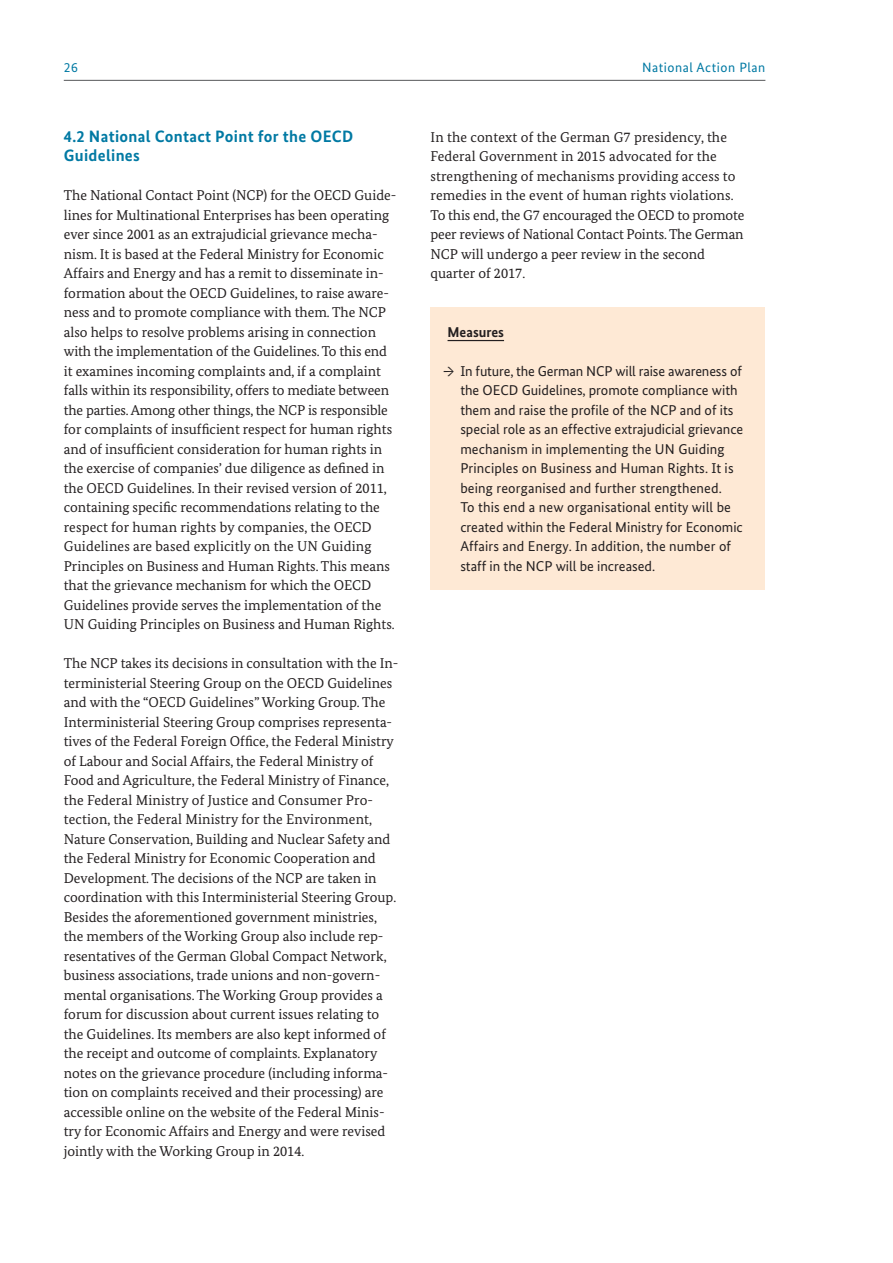
<style>
.page{position:relative;width:893px;height:1263px;background:#fff}
.page>*{position:absolute;margin:0;border:0;box-sizing:border-box;transform-origin:0 0}
.t1{font:700 16.5px/19.5px "Bundes Sans";letter-spacing:.02em;color:#0079a3}
.t2{font:14.25px/19.5px "Bundes Serif";color:#231f20}
.t3{font:14.25px/19.5px "Bundes Sans";color:#231f20}
.t4{font:700 14.25px "Bundes Sans";color:#231f20}
.t5{font:13.5px "Bundes Sans";letter-spacing:.04em;color:#0079a3}
.s1{font-family:"Bundes Serif"}
</style>
<div class="page">
<hr style="left:64px;top:80px;width:701px;height:1px;background:#57585a">
<div style="left:431px;top:308px;width:334px;height:282px;background:#fee9d5"></div>
<hr style="left:448px;top:340px;width:56px;height:1px;background:#231f20">
<p class="t5" style="left:64px;top:59px;width:16px">26</p>
<p class="t5" style="left:642px;top:59px;width:125px">National Action Plan</p>
<p class="t1" style="left:64px;top:126px;width:291px">4.2 National Contact Point for the OECD<br>Guidelines</p>
<p class="t2" style="left:64px;top:185px;width:334px">The National Contact Point (NCP) for the OECD Guide&shy;lines for Multinational Enterprises has been operating ever since 2001 as an extrajudicial grievance mecha&shy;nism. It is based at the Federal Ministry for Economic Affairs and Energy and has a remit to disseminate in&shy;formation about the OECD Guidelines, to raise aware&shy;ness and to promote compliance with them. The NCP also helps to resolve problems arising in connection with the implementation of the Guidelines. To this end it examines incoming complaints and, if a complaint falls within its responsibility, offers to mediate between the parties. Among other things, the NCP is responsible for complaints of insufficient respect for human rights and of insufficient consideration for human rights in the exercise of companies’ due diligence as defined in the OECD Guidelines. In their revised version of 2011, containing specific recommendations relating to the respect for human rights by companies, the OECD Guidelines are based explicitly on the UN Guiding Principles on Business and Human Rights. This means that the grievance mechanism for which the OECD Guidelines provide serves the implementation of the UN Guiding Principles on Business and Human Rights.</p>
<p class="t2" style="left:64px;top:653px;width:336px">The NCP takes its decisions in consultation with the In&shy;terministerial Steering Group on the OECD Guidelines and with the “OECD Guidelines” Working Group. The Interministerial Steering Group comprises representa&shy;tives of the Federal Foreign Office, the Federal Ministry of Labour and Social Affairs, the Federal Ministry of Food and Agriculture, the Federal Ministry of Finance, the Federal Ministry of Justice and Consumer Pro&shy;tection, the Federal Ministry for the Environment, Nature Conservation, Building and Nuclear Safety and the Federal Ministry for Economic Cooperation and Development. The decisions of the NCP are taken in coordination with this Interministerial Steering Group.<br>Besides the aforementioned government ministries, the members of the Working Group also include rep&shy;resentatives of the German Global Compact Network, business associations, trade unions and non-govern&shy;mental organisations. The Working Group provides a forum for discussion about current issues relating to the Guidelines. Its members are also kept informed of the receipt and outcome of complaints. Explanatory notes on the grievance procedure (including informa&shy;tion on complaints received and their processing) are accessible online on the website of the Federal Minis&shy;try for Economic Affairs and Energy and were revised jointly with the Working Group in 2014.</p>
<p class="t2" style="left:431px;top:127px;width:315px">In the context of the German G7 presidency, the Federal Government in 2015 advocated for the strengthening of mechanisms providing access to remedies in the event of human rights violations.<br>To this end, the G7 encouraged the OECD to promote peer reviews of National Contact Points. The German NCP will undergo a peer review in the second quarter of 2017.</p>
<p class="t4" style="left:448px;top:323px;width:58px">Measures</p>
<p class="t3" style="left:460px;top:361px;width:284px;text-indent:-17px"><span class="s1">→</span> In future, the German NCP will raise awareness of the OECD Guidelines, promote compliance with them and raise the profile of the NCP and of its special role as an effective extrajudicial grievance mechanism in implementing the UN Guiding Principles on Business and Human Rights. It is being reorganised and further strengthened.<br>To this end a new organisational entity will be created within the Federal Ministry for Economic Affairs and Energy. In addition, the number of staff in the NCP will be increased.</p>
</div>
